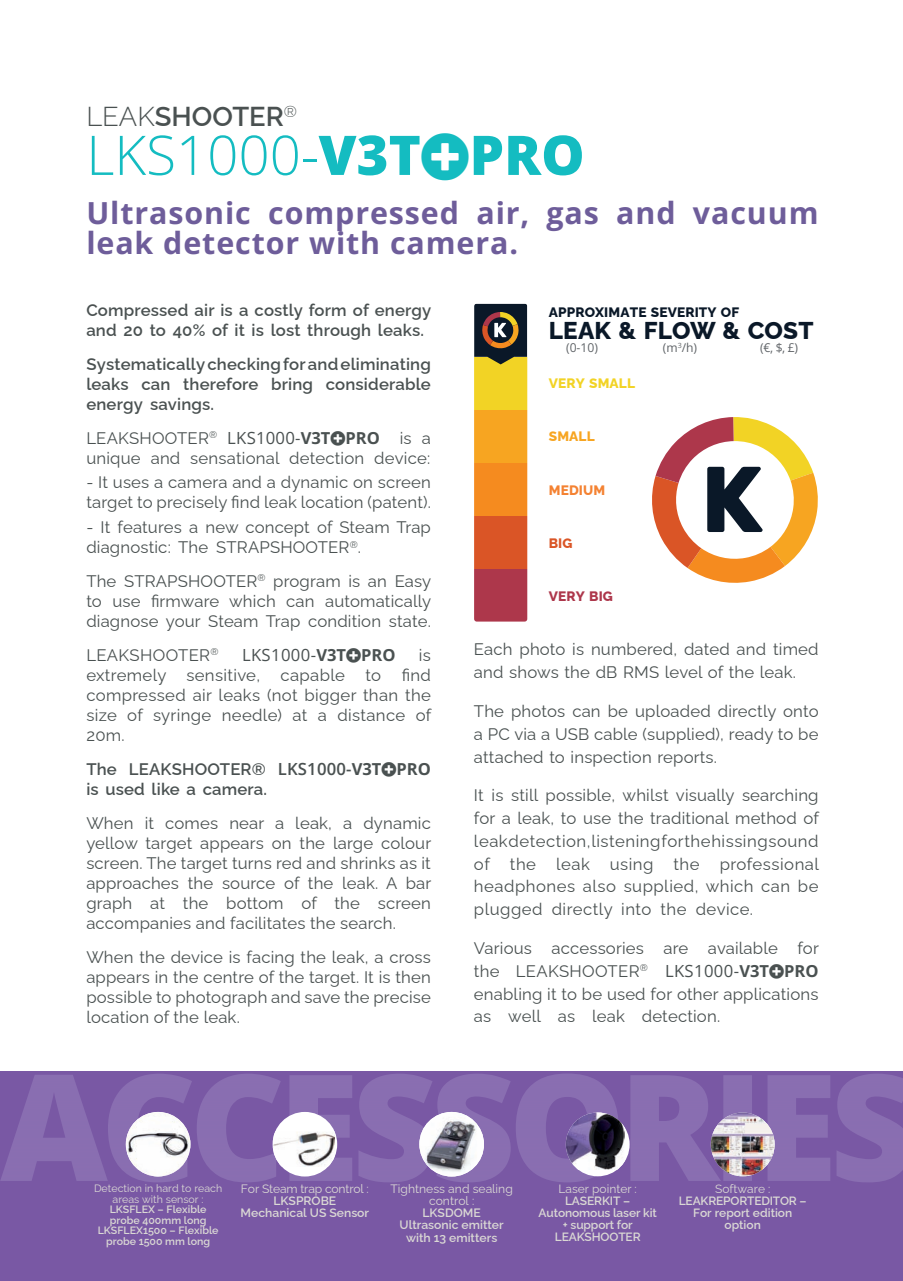
<style>
.page{position:relative;width:903px;height:1281px;background:#fff}
.page>*{position:absolute;margin:0;border:0;box-sizing:border-box;transform-origin:0 0}
.t1{font:300 54.6px "Open Sans";color:#14bcc1}
.t2{font:700 30.3px/30.3px "Open Sans";letter-spacing:.03em;color:#6e5d9a}
.t3{font:600 27.3px "Raleway";color:#4a5151}
.t4{font:800 24.3px "Raleway";letter-spacing:.01em;color:#0a1828}
.t5{font:16.65px/20.1px "Raleway";letter-spacing:.01em;color:#4a5151;text-align:justify}
.t6{font:600 16.65px/20.1px "Raleway";letter-spacing:.01em;color:#4a5151}
.t7{font:16.65px "Open Sans";letter-spacing:.02em;color:#4a5151}
.t8{font:800 13.65px "Raleway";letter-spacing:.01em;color:#0a1828}
.t9{font:800 13.65px "Raleway";letter-spacing:.01em;color:#f2d325}
.t10{font:800 13.65px "Raleway";letter-spacing:.01em;color:#ad374b}
.t11{font:800 13.65px "Raleway";letter-spacing:.01em;color:#f48232}
.t12{font:800 13.65px "Raleway";letter-spacing:.01em;color:#f7a521}
.t13{font:800 13.65px "Raleway";color:#da5526}
.t14{font:600 12.15px/12.1px "Raleway";color:#dad8d4;text-align:center}
.t15{font:12.15px/12.1px "Raleway";color:#dad8d4;text-align:center}
.t16{font:12.15px "Open Sans";color:#606468}
.t17{font:600 12px/12px "Raleway";letter-spacing:-.01em;color:#dad8d4;text-align:center}
.t18{font:12px "Raleway";color:#dad8d4}
.t19{font:600 10.65px/10.6px "Raleway";color:#dad8d4;text-align:center}
.t20{font:10.65px/10.6px "Raleway";color:#dad8d4;text-align:center}
.s1{font-weight:300}
.s2{font-weight:800}
.s3{font-family:"Open Sans"}
.s4{font-family:"Open Sans";font-weight:700;font-size:16.5px}
.s5{font-weight:700;font-size:16.5px}
</style>
<div class="page">
<div style="left:474px;top:357px;width:53px;height:52px;background:#f2d325"></div>
<div style="left:474px;top:409px;width:53px;height:53px;background:#f7a521"></div>
<div style="left:474px;top:462px;width:53px;height:53px;background:#f58b1f"></div>
<div style="left:474px;top:515px;width:53px;height:53px;background:#da5526"></div>
<div style="left:474px;top:568px;width:53px;height:53px;background:#ad374b"></div>
<svg style="left:474px;top:303px;width:53px;height:61px;background:#4c4534"></svg>
<svg style="left:652px;top:417px;width:166px;height:166px"></svg>
<svg style="left:0;top:1071px;width:902px;height:209px;background:#7b5ba6"></svg>
<img style="left:0;top:1073px;width:618px;height:109px">
<img style="left:126px;top:1111px;width:64px;height:65px;border-radius:50%">
<div style="left:272px;top:1111px;width:65px;height:65px;background:#fff;border-radius:50%"></div>
<img style="left:274px;top:1131px;width:60px;height:35px">
<img style="left:419px;top:1111px;width:65px;height:65px;border-radius:50%">
<img style="left:710px;top:1112px;width:64px;height:64px;border-radius:50%">
<div style="left:565px;top:1112px;width:64px;height:64px;background:#fff;border-radius:50%"></div>
<img style="left:565px;top:1112px;width:59px;height:56px">
<h3 class="t3" style="left:86px;top:101px;width:212px"><span class="s1">LEAK</span>SHOOTER<sup>®</sup></h3>
<h1 class="t1" style="left:86px;top:116px;width:499px">LKS1000-<span class="s2">V3T PRO</span></h1>
<h2 class="t2" style="left:86px;top:197px;width:733px">Ultrasonic compressed air, gas and vacuum leak detector with camera.</h2>
<p class="t6" style="left:86px;top:300px;width:346px">Compressed air is a costly form of energy and 20 to 40% of it is lost through leaks.</p>
<p class="t6" style="left:86px;top:353px;width:346px;text-align:justify">Systematically checking for and eliminating leaks can therefore bring considerable energy savings.</p>
<p class="t5" style="left:86px;top:427px;width:346px">LEAKSHOOTER<sup>®</sup> <span class="s3">LKS1000-</span><span class="s4">V3T PRO</span> is a unique and sensational detection device:</p>
<p class="t5" style="left:86px;top:472px;width:346px">- It uses a camera and a dynamic on screen target to precisely find leak location (patent).</p>
<p class="t5" style="left:86px;top:517px;width:346px">- It features a new concept of Steam Trap diagnostic: The STRAPSHOOTER<sup>®</sup>.</p>
<p class="t5" style="left:86px;top:571px;width:346px">The STRAPSHOOTER<sup>®</sup> program is an Easy to use firmware which can automatically diagnose your Steam Trap condition state.</p>
<p class="t5" style="left:86px;top:644px;width:134px">LEAKSHOOTER<sup>®</sup></p>
<p class="t7" style="left:242px;top:643px;width:155px">LKS1000-<span class="s5">V3T PRO</span></p>
<p class="t5" style="left:86px;top:644px;width:346px;text-indent:332px">is extremely sensitive, capable to find compressed air leaks (not bigger than the size of syringe needle) at a distance of 20m.</p>
<p class="t6" style="left:86px;top:759px;width:346px">The LEAKSHOOTER® <span class="s3">LKS1000-</span><span class="s4">V3T PRO </span>is used like a camera.</p>
<p class="t5" style="left:86px;top:812px;width:346px">When it comes near a leak, a dynamic yellow target appears on the large colour screen. The target turns red and shrinks as it approaches the source of the leak. A bar graph at the bottom of the screen accompanies and facilitates the search.</p>
<p class="t5" style="left:86px;top:946px;width:346px">When the device is facing the leak, a cross appears in the centre of the target. It is then possible to photograph and save the precise location of the leak.</p>
<p class="t8" style="left:548px;top:304px;width:192px">APPROXIMATE SEVERITY OF</p>
<h3 class="t4" style="left:548px;top:316px;width:266px">LEAK &amp; FLOW &amp; COST</h3>
<p class="t16" style="left:566px;top:338px;width:33px">(0-10)</p>
<p class="t16" style="left:662px;top:339px;width:36px">(m<sup>3</sup>/h)</p>
<p class="t16" style="left:760px;top:339px;width:39px">(€, $, £)</p>
<p class="t9" style="left:548px;top:375px;width:88px">VERY SMALL</p>
<p class="t12" style="left:548px;top:428px;width:47px">SMALL</p>
<p class="t11" style="left:548px;top:482px;width:58px">MEDIUM</p>
<p class="t13" style="left:548px;top:535px;width:25px">BIG</p>
<p class="t10" style="left:548px;top:588px;width:66px">VERY BIG</p>
<p class="t5" style="left:474px;top:638px;width:346px;line-height:22.8px">Each photo is numbered, dated and timed and shows the dB RMS level of the leak.</p>
<p class="t5" style="left:474px;top:699px;width:346px;line-height:22.8px">The photos can be uploaded directly onto a PC via a USB cable (supplied), ready to be attached to inspection reports.</p>
<p class="t5" style="left:474px;top:784px;width:346px;line-height:22.8px">It is still possible, whilst visually searching for a leak, to use the traditional method of leakdetection,listeningforthehissingsound of the leak using the professional headphones also supplied, which can be plugged directly into the device.</p>
<p class="t5" style="left:474px;top:936px;width:346px;line-height:22.8px">Various accessories are available for the LEAKSHOOTER<sup>®</sup> <span class="s3">LKS1000-</span><span class="s4">V3T PRO </span>enabling it to be used for other applications as well as leak detection.</p>
<p class="t20" style="left:94px;top:1182px;width:130px">Detection in hard to reach areas with sensor :</p>
<p class="t19" style="left:98px;top:1203px;width:122px">LKSFLEX – Flexible probe 400mm long<br>LKSFLEX1500 – Flexible probe 1500 mm long</p>
<p class="t15" style="left:241px;top:1182px;width:129px">For Steam trap control :</p>
<p class="t14" style="left:240px;top:1194px;width:130px">LKSPROBE<br>Mechanical US Sensor</p>
<p class="t15" style="left:390px;top:1182px;width:124px">Tightness and sealing control :</p>
<p class="t14" style="left:399px;top:1206px;width:106px">LKSDOME<br>Ultrasonic emitter with 13 emitters</p>
<p class="t18" style="left:558px;top:1181px;width:80px">Laser pointer :</p>
<p class="t17" style="left:538px;top:1194px;width:120px">LASERKIT –<br>Autonomous laser kit + support for<br>LEAKSHOOTER</p>
<p class="t18" style="left:714px;top:1181px;width:57px">Software :</p>
<p class="t17" style="left:678px;top:1194px;width:129px">LEAKREPORTEDITOR –<br>For report edition option</p>
</div>
